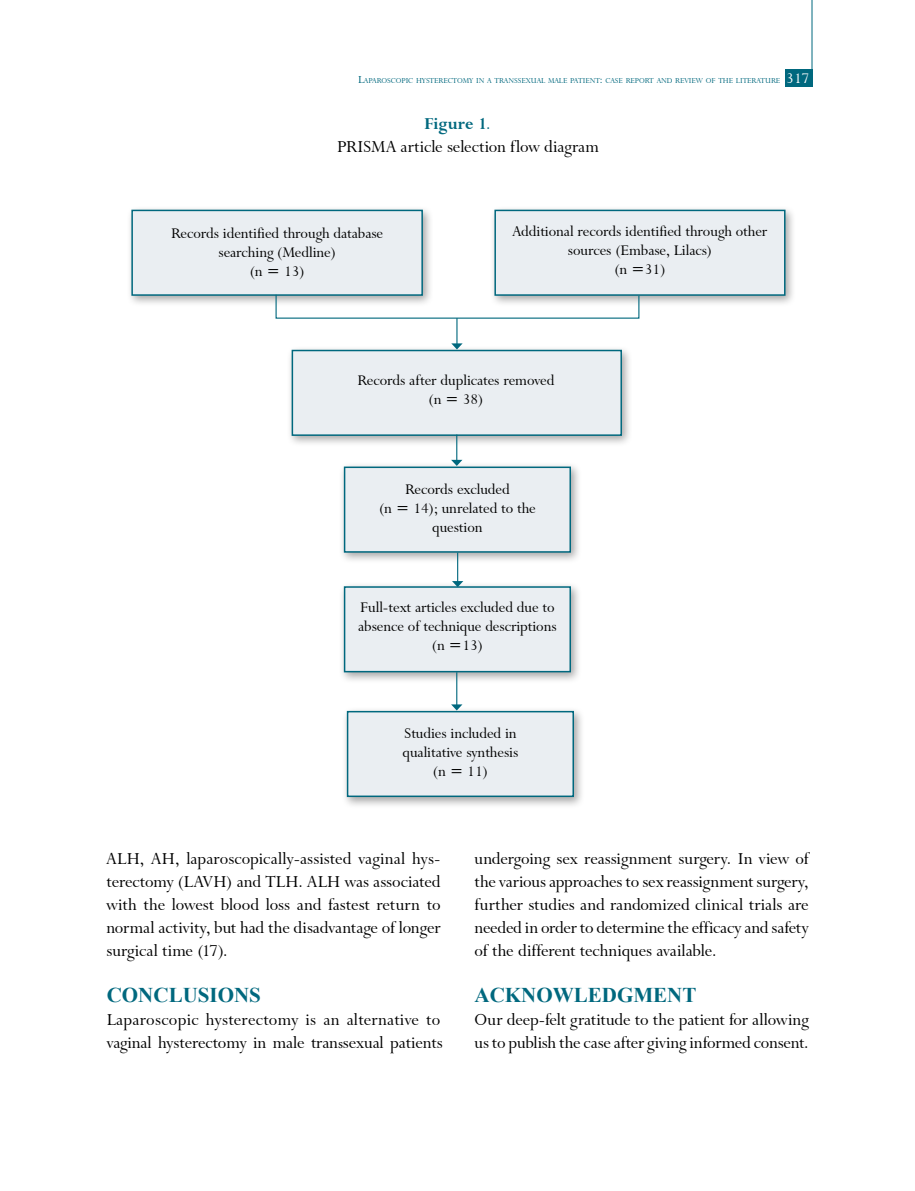
<style>
.page{position:relative;width:915px;height:1191px;background:#fff}
.page>*{position:absolute;margin:0;border:0;box-sizing:border-box;transform-origin:0 0}
._005-SUBTI_1{font:700 21px "Times New Roman";color:#00687e}
._009-PARR_SEC_ING{font:700 21px "Times New Roman";color:#00687e}
._009-PARR_SEC_ING-2{font:18.75px/23px "Lapidary 333 BT";color:#000;text-align:justify}
.Primer_parrafo{font:700 18.75px "Lapidary 333 BT";letter-spacing:.005em;color:#00687e}
.Contenido_del_marco{font:16.5px/19px "Lapidary 333 BT";color:#000;text-align:center}
.t1{font:8.4px "Lapidary 333 BT";color:#00687e}
.s1{font-size:12px}
.s2{font-size:16.5px;color:#fff}
.s3{font-weight:400}
.s4{font-family:"Minion Pro";font-size:13.5px}
</style>
<div class="page">
<div style="left:784px;top:70px;width:28px;height:17px;background:#00687e"></div>
<hr style="left:811px;top:0;width:1px;height:87px;background:#00687e">
<div style="left:338px;top:462px;width:243px;height:102px;background:#000;opacity:.35"></div>
<div style="left:344px;top:466px;width:226px;height:86px;background:#eaeef2;border:2px solid #00687e"></div>
<div style="left:338px;top:581px;width:243px;height:103px;background:#000;opacity:.35"></div>
<div style="left:344px;top:586px;width:226px;height:86px;background:#eaeef2;border:2px solid #00687e"></div>
<div style="left:341px;top:706px;width:243px;height:102px;background:#000;opacity:.35"></div>
<div style="left:347px;top:711px;width:226px;height:86px;background:#eaeef2;border:2px solid #00687e"></div>
<div style="left:286px;top:345px;width:346px;height:102px;background:#000;opacity:.35"></div>
<div style="left:291px;top:350px;width:330px;height:86px;background:#eaeef2;border:2px solid #00687e"></div>
<div style="left:488px;top:205px;width:308px;height:102px;background:#000;opacity:.35"></div>
<div style="left:494px;top:210px;width:291px;height:86px;background:#eaeef2;border:2px solid #00687e"></div>
<div style="left:126px;top:205px;width:307px;height:102px;background:#000;opacity:.35"></div>
<div style="left:131px;top:210px;width:292px;height:86px;background:#eaeef2;border:2px solid #00687e"></div>
<svg style="left:275px;top:294px;width:364px;height:55px"></svg>
<svg style="left:451px;top:434px;width:11px;height:32px"></svg>
<hr style="left:457px;top:552px;width:1px;height:30px;background:#00687e">
<svg style="left:452px;top:581px;width:11px;height:6px"></svg>
<hr style="left:456px;top:672px;width:1px;height:33px;background:#00687e">
<svg style="left:451px;top:704px;width:11px;height:6px"></svg>
<p class="t1" style="left:358px;top:76px;width:452px"><span class="s1">L</span>APAROSCOPIC HYSTERECTOMY IN A TRANSSEXUAL MALE PATIENT<span class="s1">:</span> CASE REPORT AND REVIEW OF THE LITERATURE <span class="s2">317</span></p>
<p class="Primer_parrafo" style="left:424px;top:113px;width:68px">Figure 1<span class="s3">.</span></p>
<p class="_009-PARR_SEC_ING-2" style="left:337px;top:135px;width:263px">PRISMA article selection flow diagram</p>
<p class="Contenido_del_marco" style="left:171px;top:223px;width:213px">Records identified through database searching (Medline)<br>(n = 13)</p>
<p class="Contenido_del_marco" style="left:512px;top:222px;width:256px">Additional records identified through other sources (Embase, Lilacs)<br>(n =31)</p>
<p class="Contenido_del_marco" style="left:357px;top:370px;width:198px">Records after duplicates removed (n = 38)</p>
<p class="Contenido_del_marco" style="left:379px;top:480px;width:158px">Records excluded<br>(n = 14); unrelated to the question</p>
<p class="Contenido_del_marco" style="left:358px;top:598px;width:200px">Full-text articles excluded due to absence of technique descriptions (n =13)</p>
<p class="Contenido_del_marco" style="left:402px;top:723px;width:117px">Studies included in qualitative synthesis (n = 11)</p>
<p class="_009-PARR_SEC_ING-2" style="left:106px;top:847px;width:335px">ALH, AH, laparoscopically-assisted vaginal hys&shy;terectomy (LAVH) and TLH. ALH was associated with the lowest blood loss and fastest return to normal activity, but had the disadvantage of longer surgical time (17).</p>
<p class="_009-PARR_SEC_ING" style="left:107px;top:980px;width:156px">CONCLUSIONS</p>
<p class="_009-PARR_SEC_ING-2" style="left:107px;top:1008px;width:337px">Laparoscopic hysterectomy is an alternative to vaginal hysterectomy in male tran<span class="s4">s</span>sexual patients</p>
<p class="_009-PARR_SEC_ING-2" style="left:474px;top:847px;width:335px">undergoing sex reassignment surgery. In view of the various approaches to sex reassignment surgery, further studies and randomized clinical trials are needed in order to determine the efficacy and safety of the different techniques available.</p>
<p class="_005-SUBTI_1" style="left:474px;top:980px;width:223px">ACKNOWLEDGMENT</p>
<p class="_009-PARR_SEC_ING-2" style="left:474px;top:1008px;width:335px">Our deep-felt gratitude to the patient for allowing us to publish the case after giving informed consent.</p>
</div>
